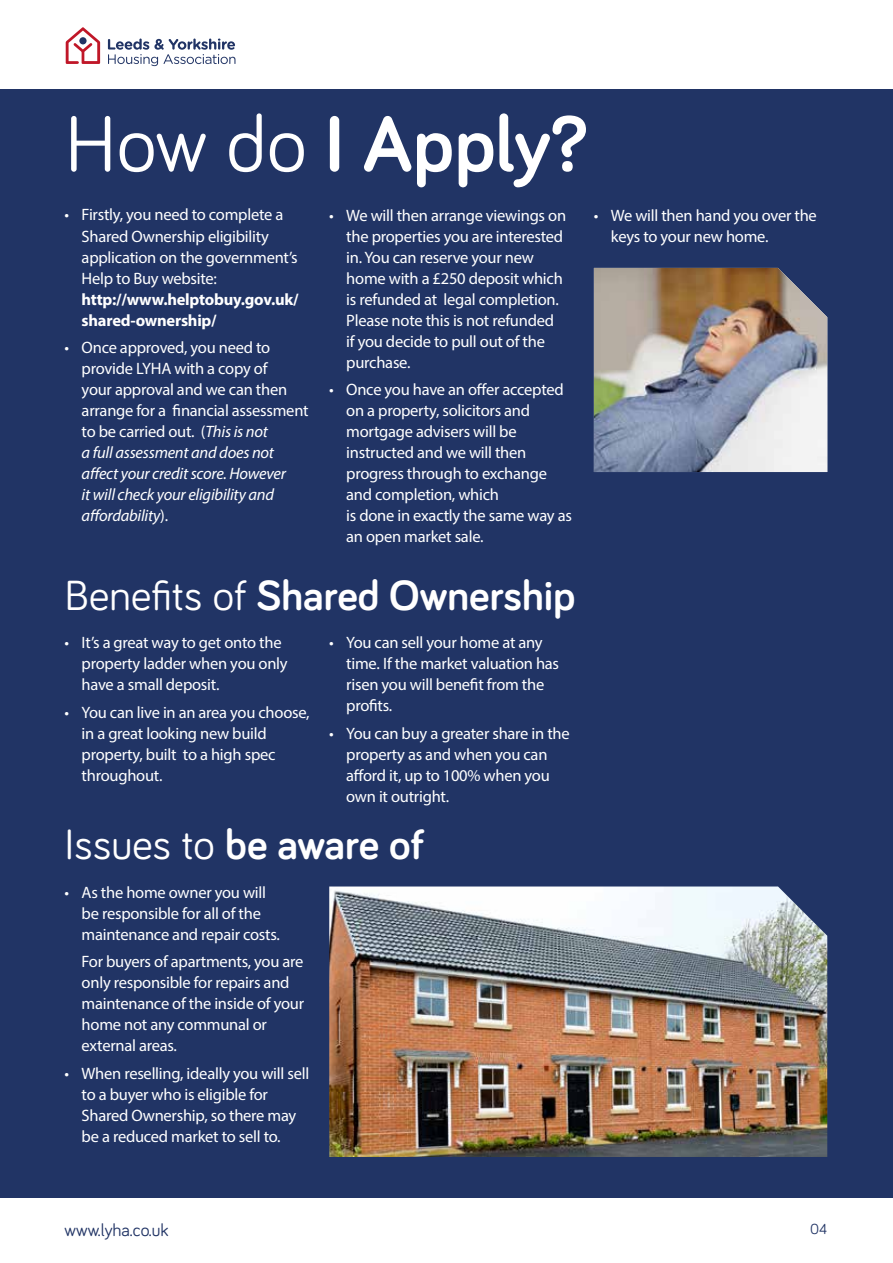
<style>
.page{position:relative;width:893px;height:1263px;background:#fff}
.page>*{position:absolute;margin:0;border:0;box-sizing:border-box;transform-origin:0 0}
.t1{font:700 81px "Bariol";letter-spacing:-.005em;color:#fff}
.t2{font:700 43.5px "Bariol";color:#fff}
.t3{font:18px "Bariol";color:#213465}
.t4{font:16.5px/21px "Myriad Pro";letter-spacing:-.015em;color:#fff}
.t5{font:700 16.5px/21px "Myriad Pro";letter-spacing:-.015em;color:#fff}
.t6{font:15px "Bariol";color:#213465}
.s1{font-weight:400}
.s2{font-style:italic}
</style>
<div class="page">
<div style="left:0;top:89px;width:893px;height:1109px;background:#213465"></div>
<svg style="left:66px;top:27px;width:34px;height:37px"></svg>
<div style="left:79px;top:37px;width:8px;height:7px;background:#213465;border-radius:50%"></div>
<svg style="left:108px;top:39px;width:127px;height:27px"></svg>
<img style="left:329px;top:886px;width:498px;height:271px">
<img style="left:594px;top:268px;width:233px;height:204px">
<h1 class="t1" style="left:65px;top:88px;width:524px"><span class="s1">How do</span> I Apply?</h1>
<p class="t4" style="left:82px;top:204px;width:217px;text-indent:-17px">• Firstly, you need to complete a<br>Shared Ownership eligibility application on the government’s<br>Help to Buy website:</p>
<p class="t5" style="left:82px;top:288px;width:218px">http://www.helptobuy.gov.uk/ shared-ownership/</p>
<p class="t4" style="left:82px;top:337px;width:228px;text-indent:-17px">• Once approved, you need to provide LYHA with a copy of<br>your approval and we can then arrange for a financial assessment to be carried out. (<span class="s2">This is not<br>a full assessment and does not affect your credit score. However<br>it will check your eligibility and affordability</span>).</p>
<p class="t4" style="left:346px;top:204px;width:221px;text-indent:-17px">• We will then arrange viewings on the properties you are interested in. You can reserve your new home with a £250 deposit which is refunded at legal completion.<br>Please note this is not refunded if you decide to pull out of the purchase.</p>
<p class="t4" style="left:346px;top:379px;width:227px;text-indent:-17px">• Once you have an offer accepted on a property, solicitors and mortgage advisers will be instructed and we will then progress through to exchange and completion, which<br>is done in exactly the same way as an open market sale.</p>
<p class="t4" style="left:611px;top:204px;width:207px;text-indent:-17px">• We will then hand you over the keys to your new home.</p>
<h2 class="t2" style="left:65px;top:566px;width:512px"><span class="s1">Benefits of</span> Shared Ownership</h2>
<p class="t4" style="left:82px;top:632px;width:208px;text-indent:-17px">• It’s a great way to get onto the property ladder when you only have a small deposit.</p>
<p class="t4" style="left:82px;top:701px;width:230px;text-indent:-17px">• You can live in an area you choose, in a great looking new build property, built to a high spec throughout.</p>
<p class="t4" style="left:346px;top:632px;width:214px;text-indent:-17px">• You can sell your home at any time. If the market valuation has risen you will benefit from the profits.</p>
<p class="t4" style="left:346px;top:722px;width:225px;text-indent:-17px">• You can buy a greater share in the property as and when you can afford it, up to 100% when you own it outright.</p>
<h2 class="t2" style="left:65px;top:814px;width:361px"><span class="s1">Issues to</span> be aware of</h2>
<p class="t4" style="left:82px;top:881px;width:200px;text-indent:-17px">• As the home owner you will be responsible for all of the maintenance and repair costs.</p>
<p class="t4" style="left:82px;top:951px;width:224px">For buyers of apartments, you are only responsible for repairs and maintenance of the inside of your home not any communal or external areas.</p>
<p class="t4" style="left:82px;top:1062px;width:229px;text-indent:-17px">• When reselling, ideally you will sell to a buyer who is eligible for<br>Shared Ownership, so there may be a reduced market to sell to.</p>
<p class="t3" style="left:65px;top:1217px;width:105px">www.lyha.co.uk</p>
<p class="t6" style="left:810px;top:1218px;width:19px">04</p>
</div>
